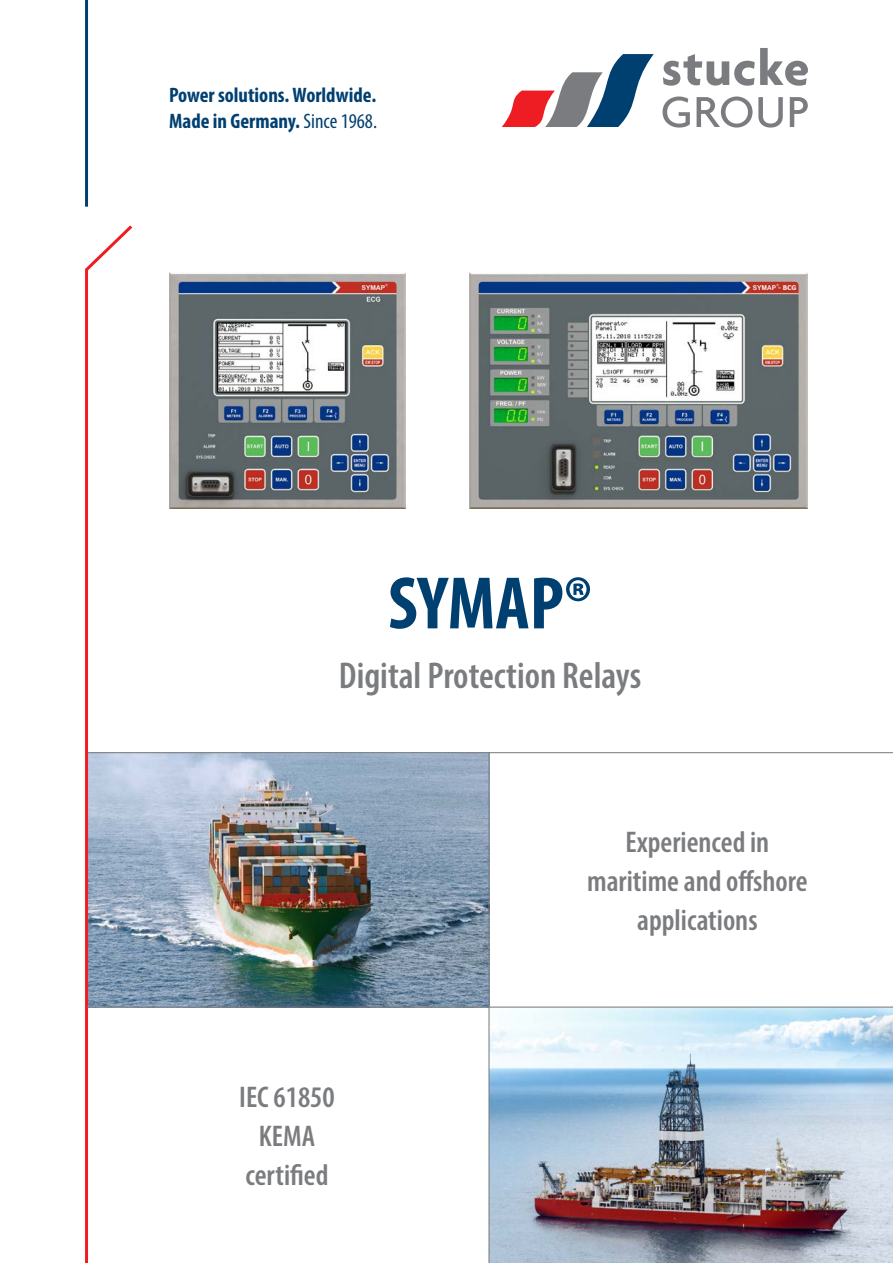
<style>
.page{position:relative;width:893px;height:1263px;background:#fff}
.page>*{position:absolute;margin:0;border:0;box-sizing:border-box;transform-origin:0 0}
.t1{font:700 condensed 75px "Myriad Pro";color:#004071}
.t2{font:600 condensed 37.5px "Myriad Pro";color:#7a7c7f}
.t3{font:600 condensed 30px/39px "Myriad Pro";color:#7a7c7f;text-align:center}
.t4{font:700 condensed 21px/25.2px "Myriad Pro";color:#004071}
.s1{font-weight:400}
</style>
<div class="page">
<img style="left:135px;top:753px;width:353px;height:253px">
<img style="left:490px;top:1007px;width:403px;height:256px">
<img style="left:469px;top:272px;width:339px;height:236px">
<img style="left:169px;top:272px;width:236px;height:236px">
<hr style="left:87px;top:752px;width:806px;height:1px;background:#7a7c7f">
<svg style="left:502px;top:54px;width:152px;height:73px"></svg>
<svg style="left:662px;top:96px;width:146px;height:32px"></svg>
<svg style="left:663px;top:48px;width:145px;height:38px"></svg>
<svg style="left:85px;top:225px;width:50px;height:1038px"></svg>
<hr style="left:85px;top:0;width:3px;height:207px;background:#004071">
<hr style="left:87px;top:1006px;width:806px;height:1px;background:#7a7c7f">
<hr style="left:488px;top:752px;width:2px;height:511px;background:#7a7c7f">
<p class="t4" style="left:169px;top:82px;width:210px">Power solutions. Worldwide.<br>Made in Germany. <span class="s1">Since 1968.</span></p>
<h1 class="t1" style="left:388px;top:556px;width:205px">SYMAP®</h1>
<p class="t2" style="left:339px;top:653px;width:304px">Digital Protection Relays</p>
<p class="t3" style="left:239px;top:1077px;width:97px">IEC 61850<br>KEMA certified</p>
<p class="t3" style="left:587px;top:822px;width:222px">Experienced in maritime and offshore applications</p>
</div>
